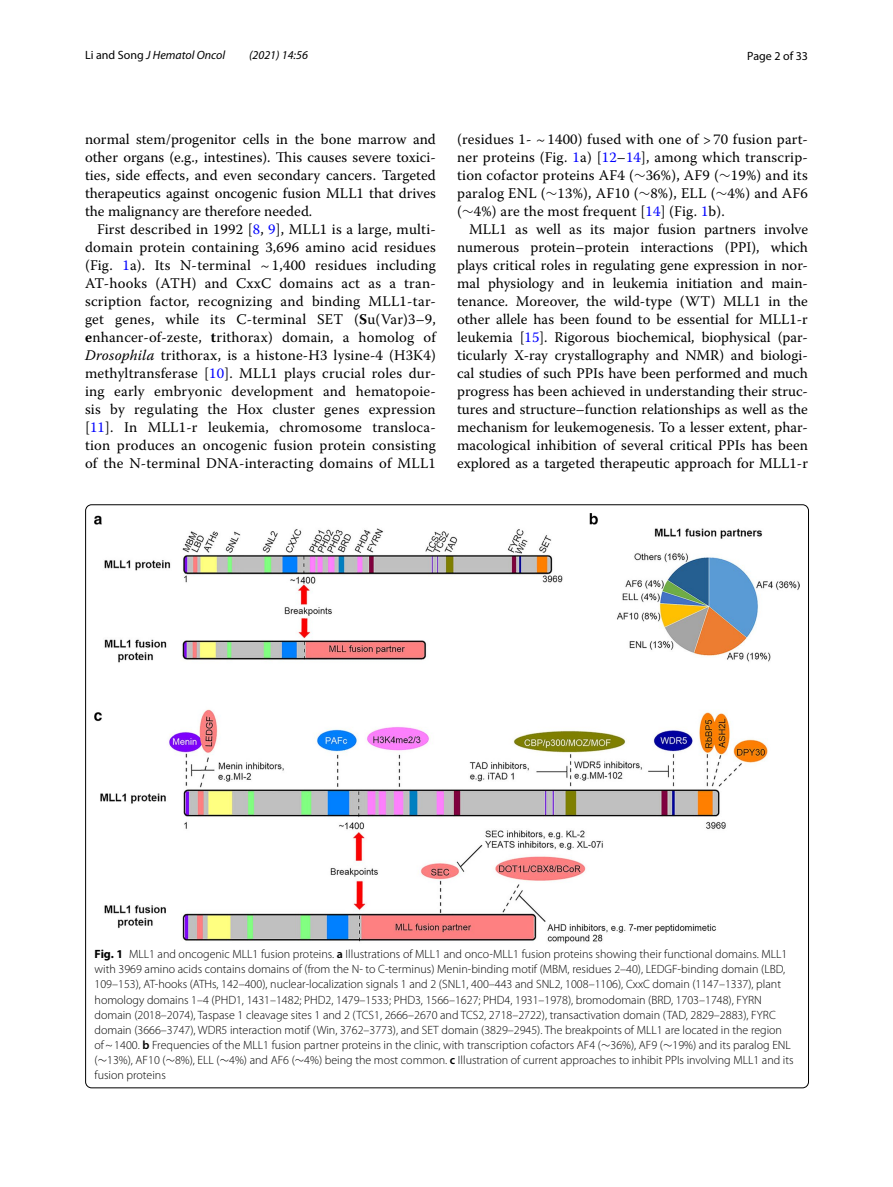
<style>
.page{position:relative;width:893px;height:1187px;background:#fff}
.page>*{position:absolute;margin:0;border:0;box-sizing:border-box;transform-origin:0 0}
.t1{font:14.7px/18px "Warnock Pro";letter-spacing:.01em;color:#000;text-align:justify}
.t2{font:300 12px/15px "Myriad Pro";color:#000}
.t3{font:italic 12px "Myriad Pro";color:#000}
.t4{font:12px "Myriad Pro";color:#000}
.s1{font-style:normal}
.s2{color:#00f}
.s3{font-weight:700}
.s4{font-style:italic}
.s5{font-family:"MTSY"}
.s6{font-weight:600}
.s7{font-family:"MTSY";font-weight:400}
</style>
<div class="page">
<img style="left:94px;top:513px;width:706px;height:430px">
<p class="t3" style="left:85px;top:48px;width:142px"><span class="s1">Li and Song</span> J Hematol Oncol</p>
<p class="t3" style="left:249px;top:48px;width:60px">(2021) 14:56</p>
<p class="t4" style="left:747px;top:48px;width:62px">Page 2 of 33</p>
<p class="t1" style="left:85px;top:130px;width:352px">normal stem/progenitor cells in the bone marrow and other organs (e.g., intestines). This causes severe toxici&shy;ties, side effects, and even secondary cancers. Targeted therapeutics against oncogenic fusion MLL1 that drives the malignancy are therefore needed.</p>
<p class="t1" style="left:85px;top:220px;width:352px;text-indent:12px">First described in 1992 [<span class="s2">8</span>, <span class="s2">9</span>], MLL1 is a large, multi&shy;domain protein containing 3,696 amino acid residues (Fig. <span class="s2">1</span>a). Its N-terminal ~1,400 residues including AT-hooks (ATH) and CxxC domains act as a tran&shy;scription factor, recognizing and binding MLL1-tar&shy;get genes, while its C-terminal SET (<span class="s3">S</span>u(Var)3–9, <span class="s3">e</span>nhancer-of-zeste, <span class="s3">t</span>rithorax) domain, a homolog of <span class="s4">Drosophila</span> trithorax, is a histone-H3 lysine-4 (H3K4) methyltransferase [<span class="s2">10</span>]. MLL1 plays crucial roles dur&shy;ing early embryonic development and hematopoie&shy;sis by regulating the Hox cluster genes expression [<span class="s2">11</span>]. In MLL1-r leukemia, chromosome transloca&shy;tion produces an oncogenic fusion protein consisting of the N-terminal DNA-interacting domains of MLL1</p>
<p class="t1" style="left:457px;top:130px;width:352px">(residues 1- ~1400) fused with one of &gt; 70 fusion part&shy;ner proteins (Fig. <span class="s2">1</span>a) [<span class="s2">12</span>–<span class="s2">14</span>], among which transcrip&shy;tion cofactor proteins AF4 (<span class="s5">∼</span>36%), AF9 (<span class="s5">∼</span>19%) and its paralog ENL (<span class="s5">∼</span>13%), AF10 (<span class="s5">∼</span>8%), ELL (<span class="s5">∼</span>4%) and AF6 (<span class="s5">∼</span>4%) are the most frequent [<span class="s2">14</span>] (Fig. <span class="s2">1</span>b).</p>
<p class="t1" style="left:457px;top:220px;width:352px;text-indent:12px">MLL1 as well as its major fusion partners involve numerous protein–protein interactions (PPI), which plays critical roles in regulating gene expression in nor&shy;mal physiology and in leukemia initiation and main&shy;tenance. Moreover, the wild-type (WT) MLL1 in the other allele has been found to be essential for MLL1-r leukemia [<span class="s2">15</span>]. Rigorous biochemical, biophysical (par&shy;ticularly X-ray crystallography and NMR) and biologi&shy;cal studies of such PPIs have been performed and much progress has been achieved in understanding their struc&shy;tures and structure–function relationships as well as the mechanism for leukemogenesis. To a lesser extent, phar&shy;macological inhibition of several critical PPIs has been explored as a targeted therapeutic approach for MLL1-r</p>
<p class="t2" style="left:95px;top:947px;width:701px"><span class="s3">Fig. 1</span> MLL1 and oncogenic MLL1 fusion proteins. <span class="s6">a</span> Illustrations of MLL1 and onco-MLL1 fusion proteins showing their functional domains. MLL1 with 3969 amino acids contains domains of (from the N- to C-terminus) Menin-binding motif (MBM, residues 2–40), LEDGF-binding domain (LBD, 109–153), AT-hooks (ATHs, 142–400), nuclear-localization signals 1 and 2 (SNL1, 400–443 and SNL2, 1008–1106), CxxC domain (1147–1337), plant homology domains 1–4 (PHD1, 1431–1482; PHD2, 1479–1533; PHD3, 1566–1627; PHD4, 1931–1978), bromodomain (BRD, 1703–1748), FYRN domain (2018–2074), Taspase 1 cleavage sites 1 and 2 (TCS1, 2666–2670 and TCS2, 2718–2722), transactivation domain (TAD, 2829–2883), FYRC domain (3666–3747), WDR5 interaction motif (Win, 3762–3773), and SET domain (3829–2945). The breakpoints of MLL1 are located in the region of~1400. <span class="s6">b</span> Frequencies of the MLL1 fusion partner proteins in the clinic, with transcription cofactors AF4 (<span class="s7">∼</span>36%), AF9 (<span class="s7">∼</span>19%) and its paralog ENL (<span class="s7">∼</span>13%), AF10 (<span class="s7">∼</span>8%), ELL (<span class="s7">∼</span>4%) and AF6 (<span class="s7">∼</span>4%) being the most common. <span class="s6">c</span> Illustration of current approaches to inhibit PPIs involving MLL1 and its fusion proteins</p>
</div>
